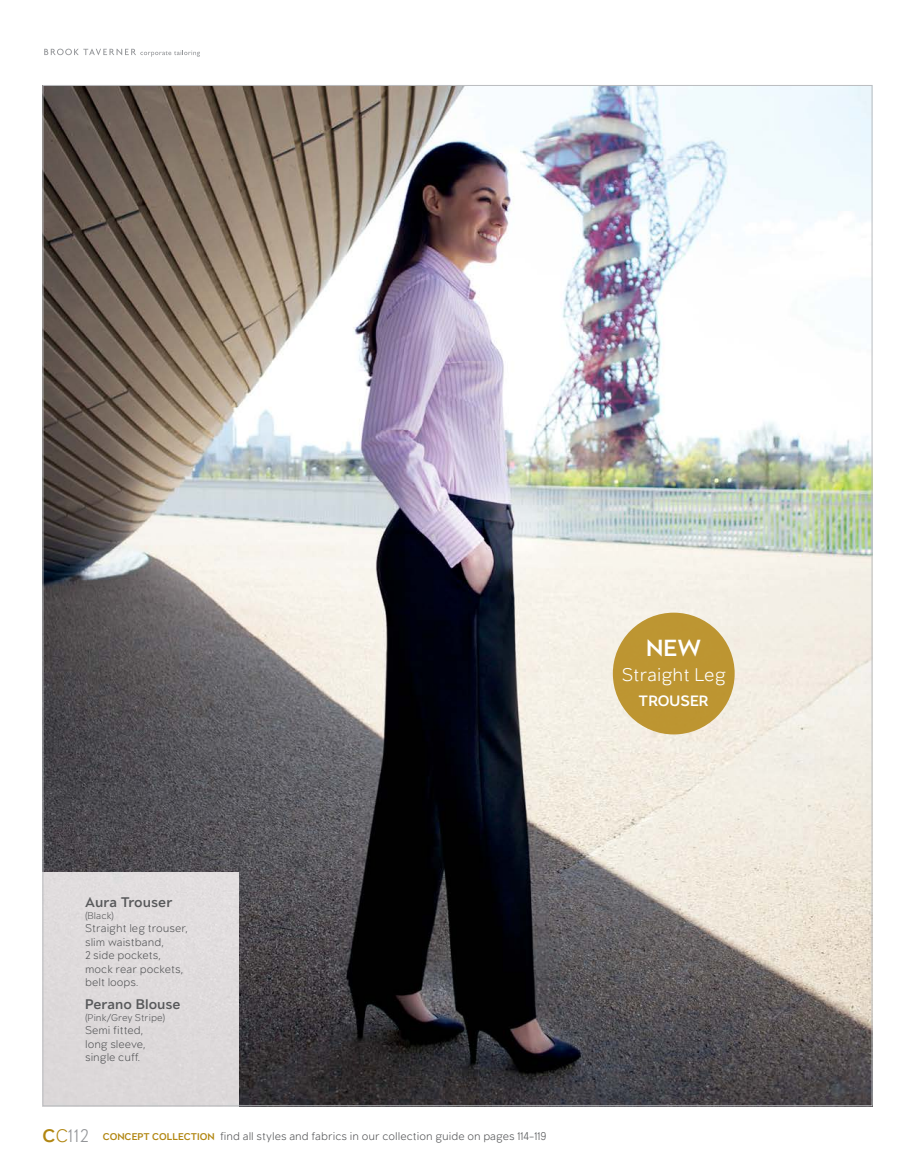
<style>
.page{position:relative;width:915px;height:1170px;background:#fff}
.page>*{position:absolute;margin:0;border:0;box-sizing:border-box;transform-origin:0 0}
.t1{font:500 25.05px "Littera Plain";color:#fff}
.t2{font:300 19.65px "Littera Plain";color:#fff}
.t3{font:500 16.05px "Littera Plain";color:#fff}
.t4{font:500 15px "Littera Plain";color:#58595b}
.t5{font:300 12px/13.5px "Littera Plain";color:#58595b}
.t6{font:300 10.5px "Littera Plain";color:#58595b}
.s1{font-weight:500;font-size:19.5px;color:#b18611}
.s2{font-size:19.5px;color:#b18611}
.s3{font-size:19.5px;color:#939598}
.s4{font-weight:500;font-size:10.5px;color:#b18611}
</style>
<div class="page">
<img style="left:45px;top:87px;width:825px;height:1017px">
<div style="left:45px;top:872px;width:193px;height:232px;background:#dedadb"></div>
<svg style="left:44px;top:49px;width:156px;height:8px"></svg>
<img style="left:612px;top:612px;width:122px;height:122px">
<p class="t4" style="left:85px;top:892px;width:89px">Aura Trouser</p>
<p class="t6" style="left:85px;top:911px;width:31px">(Black)</p>
<p class="t5" style="left:85px;top:922px;width:104px">Straight leg trouser, slim waistband,<br>2 side pockets, mock rear pockets, belt loops.</p>
<p class="t4" style="left:85px;top:995px;width:97px">Perano Blouse</p>
<p class="t6" style="left:85px;top:1013px;width:81px">(Pink/Grey Stripe)</p>
<p class="t5" style="left:85px;top:1024px;width:62px">Semi fitted, long sleeve, single cuff.</p>
<p class="t5" style="left:43px;top:1130px;width:505px"><span class="s1">C</span><span class="s2">C</span><span class="s3">112</span> <span class="s4">CONCEPT COLLECTION</span> find all styles and fabrics in our collection guide on pages 114-119</p>
<h1 class="t1" style="left:646px;top:632px;width:56px">NEW</h1>
<h2 class="t2" style="left:621px;top:668px;width:105px">Straight Leg</h2>
<h3 class="t3" style="left:638px;top:691px;width:72px">TROUSER</h3>
</div>
